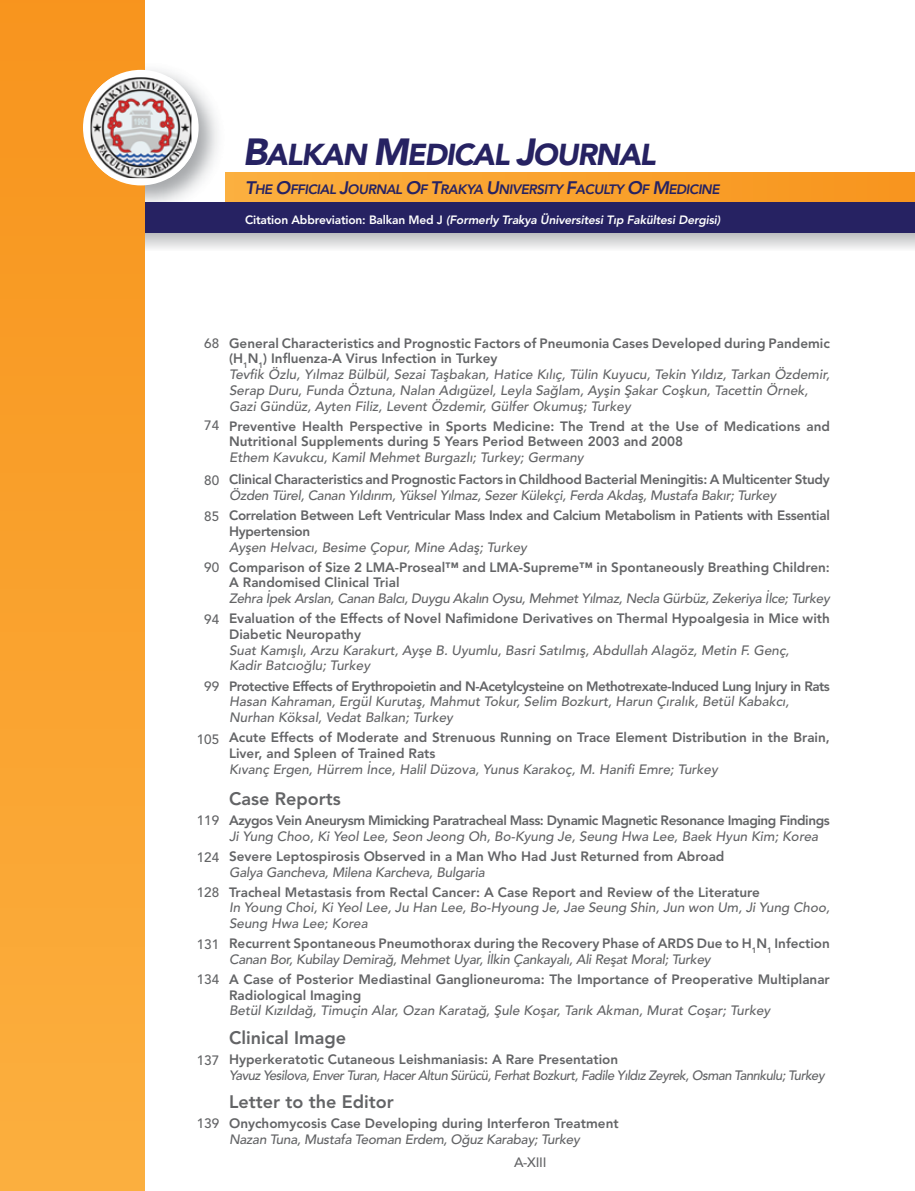
<style>
.page{position:relative;width:915px;height:1191px;background:#fff}
.page>*{position:absolute;margin:0;border:0;box-sizing:border-box;transform-origin:0 0}
.t1{font:italic 900 30px "Avenir LT Std";letter-spacing:-.045em;color:#262262}
.t2{font:800 18px "Avenir LT Std";color:#636466}
.t3{font:italic 500 13.5px/15.8px "Avenir LT Std";color:#636466}
.t4{font:800 13.5px/15.8px "Avenir LT Std";color:#636466}
.t5{font:italic 500 13.5px "Avenir LT Std";letter-spacing:-.02em;color:#636466}
.t6{font:800 13.5px/15.8px "Avenir LT Std";letter-spacing:-.025em;color:#636466}
.t7{font:italic 500 13.5px "Avenir LT Std";letter-spacing:-.04em;color:#636466}
.t8{font:800 13.5px "Avenir LT Std";letter-spacing:-.02em;color:#636466}
.t9{font:800 13.5px "Avenir LT Std";letter-spacing:-.035em;color:#636466}
.t10{font:italic 500 13.5px "Avenir LT Std";letter-spacing:-.025em;color:#636466}
.t11{font:800 13.5px "Avenir LT Std";letter-spacing:-.03em;color:#636466}
.t12{font:italic 800 13.5px "Avenir LT Std";letter-spacing:-.035em;color:#262262}
.t13{font:500 13.5px "Avenir LT Std";color:#636466}
.t14{font:italic 800 12px "Avenir LT Std";letter-spacing:-.015em;color:#fff}
.s1{font-size:37.5px}
.s2{font-size:18px}
.s3{font-style:normal}
.s4{font-weight:800;font-style:normal}
.s5{font-weight:500;font-style:italic}
</style>
<div class="page">
<img style="left:144px;top:59px;width:81px;height:144px">
<div style="left:225px;top:172px;width:689px;height:31px;background:linear-gradient(to right,#fbb03f,#f8941d)"></div>
<svg style="left:144px;top:233px;width:770px;height:18px"></svg>
<div style="left:0;top:203px;width:914px;height:30px;background:#262262"></div>
<div style="left:0;top:0;width:144px;height:1191px;background:linear-gradient(to bottom,#f8941d,#fbaf3f)"></div>
<div style="left:83px;top:70px;width:115px;height:115px;background:#fff;border-radius:50%"></div>
<img style="left:91px;top:77px;width:100px;height:101px">
<h1 class="t1" style="left:243px;top:136px;width:414px"><span class="s1">B</span>ALKAN <span class="s1">M</span>EDICAL <span class="s1">J</span>OURNAL</h1>
<p class="t12" style="left:245px;top:181px;width:476px"><span class="s2">T</span>HE <span class="s2">O</span>FFICIAL <span class="s2">J</span>OURNAL <span class="s2">O</span>F <span class="s2">T</span>RAKYA <span class="s2">U</span>NIVERSITY <span class="s2">F</span>ACULTY <span class="s2">O</span>F <span class="s2">M</span>EDICINE</p>
<p class="t14" style="left:245px;top:212px;width:476px"><span class="s3">Citation Abbreviation: Balkan Med J</span> (Formerly Trakya Üniversitesi Tıp Fakültesi Dergisi)</p>
<p class="t13" style="left:204px;top:335px;width:17px">68</p>
<p class="t13" style="left:204px;top:417px;width:17px">74</p>
<p class="t13" style="left:204px;top:472px;width:17px">80</p>
<p class="t13" style="left:204px;top:508px;width:17px">85</p>
<p class="t13" style="left:204px;top:559px;width:17px">90</p>
<p class="t13" style="left:204px;top:610px;width:17px">94</p>
<p class="t13" style="left:204px;top:677px;width:17px">99</p>
<p class="t13" style="left:197px;top:730px;width:24px">105</p>
<p class="t13" style="left:197px;top:812px;width:24px">119</p>
<p class="t13" style="left:197px;top:849px;width:24px">124</p>
<p class="t13" style="left:197px;top:884px;width:24px">128</p>
<p class="t13" style="left:197px;top:935px;width:24px">131</p>
<p class="t13" style="left:197px;top:971px;width:24px">134</p>
<p class="t13" style="left:197px;top:1052px;width:24px">137</p>
<p class="t13" style="left:197px;top:1115px;width:24px">139</p>
<p class="t3" style="left:229px;top:335px;width:602px"><span class="s4">General Characteristics and Prognostic Factors of Pneumonia Cases Developed during Pandemic (H</span><sub>1</sub><span class="s4">N</span><sub>1</sub><span class="s4">) Influenza-A Virus Infection in Turkey<br></span>Tevfik Özlu, Yılmaz Bülbül, Sezai Taşbakan, Hatice Kılıç, Tülin Kuyucu, Tekin Yıldız, Tarkan Özdemir, Serap Duru, Funda Öztuna, Nalan Adıgüzel, Leyla Sağlam, Ayşin Şakar Coşkun, Tacettin Örnek, Gazi Gündüz, Ayten Filiz, Levent Özdemir, Gülfer Okumuş; Turkey</p>
<p class="t4" style="left:229px;top:418px;width:602px">Preventive Health Perspective in Sports Medicine: The Trend at the Use of Medications and<br>Nutritional Supplements during 5 Years Period Between 2003 and 2008</p>
<p class="t3" style="left:229px;top:450px;width:356px">Ethem Kavukcu, Kamil Mehmet Burgazlı; Turkey; Germany</p>
<p class="t8" style="left:229px;top:471px;width:602px">Clinical Characteristics and Prognostic Factors in Childhood Bacterial Meningitis: A Multicenter Study</p>
<p class="t5" style="left:229px;top:487px;width:548px">Özden Türel, Canan Yıldırım, Yüksel Yılmaz, Sezer Külekçi, Ferda Akdaş, Mustafa Bakır; Turkey</p>
<p class="t6" style="left:229px;top:507px;width:602px">Correlation Between Left Ventricular Mass Index and Calcium Metabolism in Patients with Essential<br>Hypertension</p>
<p class="t3" style="left:229px;top:539px;width:299px">Ayşen Helvacı, Besime Çopur, Mine Adaş; Turkey</p>
<p class="t4" style="left:229px;top:559px;width:602px">Comparison of Size 2 LMA-Proseal™ and LMA-Supreme™ in Spontaneously Breathing Children:<br>A Randomised Clinical Trial</p>
<p class="t10" style="left:229px;top:590px;width:602px">Zehra İpek Arslan, Canan Balcı, Duygu Akalın Oysu, Mehmet Yılmaz, Necla Gürbüz, Zekeriya İlce; Turkey</p>
<p class="t4" style="left:229px;top:610px;width:602px">Evaluation of the Effects of Novel Nafimidone Derivatives on Thermal Hypoalgesia in Mice with<br>Diabetic Neuropathy</p>
<p class="t3" style="left:229px;top:642px;width:561px">Suat Kamışlı, Arzu Karakurt, Ayşe B. Uyumlu, Basri Satılmış, Abdullah Alagöz, Metin F. Genç,<br>Kadir Batcıoğlu; Turkey</p>
<p class="t9" style="left:229px;top:677px;width:602px">Protective Effects of Erythropoietin and N-Acetylcysteine on Methotrexate-Induced Lung Injury in Rats</p>
<p class="t3" style="left:229px;top:694px;width:561px">Hasan Kahraman, Ergül Kurutaş, Mahmut Tokur, Selim Bozkurt, Harun Çıralık, Betül Kabakcı,<br>Nurhan Köksal, Vedat Balkan; Turkey</p>
<p class="t4" style="left:229px;top:729px;width:602px">Acute Effects of Moderate and Strenuous Running on Trace Element Distribution in the Brain,<br>Liver, and Spleen of Trained Rats</p>
<p class="t3" style="left:229px;top:761px;width:490px">Kıvanç Ergen, Hürrem İnce, Halil Düzova, Yunus Karakoç, M. Hanifi Emre; Turkey</p>
<h2 class="t2" style="left:229px;top:788px;width:113px">Case Reports</h2>
<p class="t11" style="left:229px;top:812px;width:602px">Azygos Vein Aneurysm Mimicking Paratracheal Mass: Dynamic Magnetic Resonance Imaging Findings</p>
<p class="t3" style="left:229px;top:828px;width:590px">Ji Yung Choo, Ki Yeol Lee, Seon Jeong Oh, Bo-Kyung Je, Seung Hwa Lee, Baek Hyun Kim; Korea</p>
<p class="t4" style="left:229px;top:848px;width:496px">Severe Leptospirosis Observed in a Man Who Had Just Returned from Abroad</p>
<p class="t3" style="left:229px;top:864px;width:257px">Galya Gancheva, Milena Karcheva, Bulgaria</p>
<p class="t4" style="left:229px;top:884px;width:532px">Tracheal Metastasis from Rectal Cancer: A Case Report and Review of the Literature</p>
<p class="t3" style="left:229px;top:900px;width:602px">In Young Choi, Ki Yeol Lee, Ju Han Lee, Bo-Hyoung Je, Jae Seung Shin, Jun won Um, Ji Yung Choo,<br>Seung Hwa Lee; Korea</p>
<p class="t4" style="left:229px;top:935px;width:602px">Recurrent Spontaneous Pneumothorax during the Recovery Phase of ARDS Due to H<sub>1</sub>N<sub>1</sub> Infection<br><span class="s5">Canan Bor, Kubilay Demirağ, Mehmet Uyar, İlkin Çankayalı, Ali Reşat Moral; Turkey</span></p>
<p class="t4" style="left:229px;top:971px;width:602px">A Case of Posterior Mediastinal Ganglioneuroma: The Importance of Preoperative Multiplanar<br>Radiological Imaging</p>
<p class="t3" style="left:229px;top:1003px;width:542px">Betül Kızıldağ, Timuçin Alar, Ozan Karatağ, Şule Koşar, Tarık Akman, Murat Coşar; Turkey</p>
<h2 class="t2" style="left:229px;top:1026px;width:119px">Clinical Image</h2>
<p class="t4" style="left:229px;top:1051px;width:390px">Hyperkeratotic Cutaneous Leishmaniasis: A Rare Presentation</p>
<p class="t7" style="left:229px;top:1066px;width:596px">Yavuz Yesilova, Enver Turan, Hacer Altun Sürücü, Ferhat Bozkurt, Fadile Yıldız Zeyrek, Osman Tanrıkulu; Turkey</p>
<h2 class="t2" style="left:229px;top:1091px;width:166px">Letter to the Editor</h2>
<p class="t4" style="left:229px;top:1115px;width:391px">Onychomycosis Case Developing during Interferon Treatment</p>
<p class="t5" style="left:229px;top:1131px;width:352px">Nazan Tuna, Mustafa Teoman Erdem, Oğuz Karabay; Turkey</p>
<p class="t13" style="left:514px;top:1154px;width:34px">A-XIII</p>
</div>
